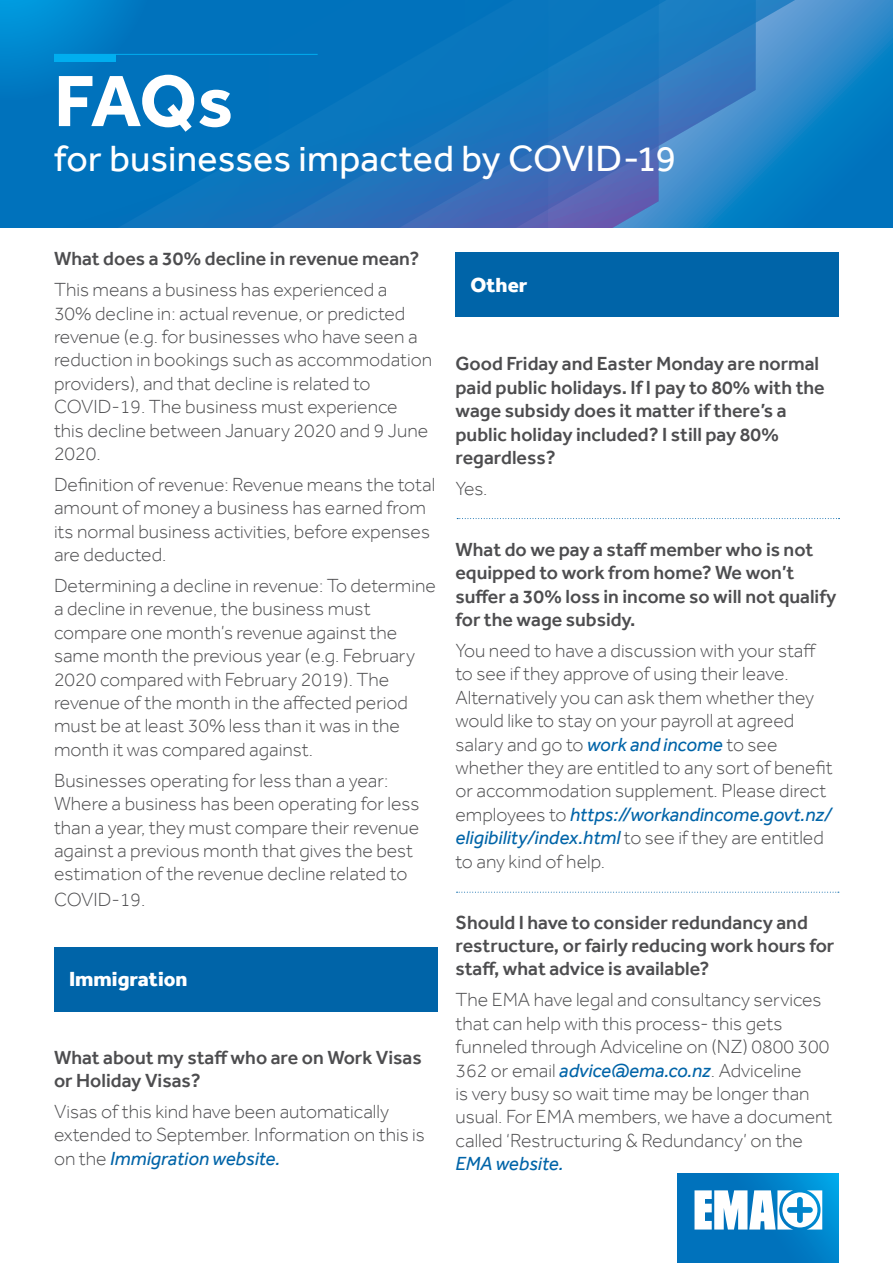
<style>
.page{position:relative;width:893px;height:1263px;background:#fff}
.page>*{position:absolute;margin:0;border:0;box-sizing:border-box;transform-origin:0 0}
.t1{font:700 75px "Effra";color:#fff}
.t2{font:37.5px "Effra";letter-spacing:.005em;color:#fff}
.t3{font:800 21px "Effra";color:#fff}
.t4{font:300 19.5px/23.4px "Effra";color:#4d4d4f}
.t5{font:500 19.5px/23.4px "Effra";color:#4d4d4f}
.t6{font:italic 19.5px "Effra";color:#0064a8}
.s1{font-weight:400;font-style:italic;color:#0064a8}
</style>
<div class="page">
<svg style="left:0;top:0;width:893px;height:228px;background:#1b77be"></svg>
<svg style="left:0;top:0;width:219px;height:169px;background:#0077c0"></svg>
<hr style="left:54px;top:54px;width:264px;height:1px;background:#00aeef">
<div style="left:54px;top:54px;width:62px;height:7px;background:#00aeef"></div>
<svg style="left:678px;top:1174px;width:161px;height:89px;background:#017cc4"></svg>
<svg style="left:694px;top:1190px;width:128px;height:39px"></svg>
<div style="left:54px;top:947px;width:383px;height:64px;background:#0064a8"></div>
<div style="left:455px;top:252px;width:383px;height:65px;background:#0064a8"></div>
<svg style="left:457px;top:518px;width:382px;height:1px"></svg>
<svg style="left:457px;top:892px;width:382px;height:1px"></svg>
<h1 class="t1" style="left:54px;top:56px;width:181px">FAQs</h1>
<h2 class="t2" style="left:54px;top:136px;width:624px">for businesses impacted by COVID-19</h2>
<p class="t5" style="left:54px;top:247px;width:367px">What does a 30% decline in revenue mean?</p>
<p class="t4" style="left:54px;top:278px;width:380px">This means a business has experienced a<br>30% decline in: actual revenue, or predicted revenue (e.g. for businesses who have seen a reduction in bookings such as accommodation providers), and that decline is related to COVID-19. The business must experience this decline between January 2020 and 9 June 2020.</p>
<p class="t4" style="left:54px;top:472px;width:383px">Definition of revenue: Revenue means the total amount of money a business has earned from its normal business activities, before expenses are deducted.</p>
<p class="t4" style="left:54px;top:574px;width:383px">Determining a decline in revenue: To determine a decline in revenue, the business must compare one month’s revenue against the same month the previous year (e.g. February 2020 compared with February 2019). The revenue of the month in the affected period must be at least 30% less than it was in the month it was compared against.</p>
<p class="t4" style="left:54px;top:768px;width:367px">Businesses operating for less than a year:<br>Where a business has been operating for less than a year, they must compare their revenue against a previous month that gives the best estimation of the revenue decline related to</p>
<p class="t4" style="left:54px;top:887px;width:93px">COVID-19.</p>
<p class="t3" style="left:69px;top:967px;width:120px">Immigration</p>
<p class="t5" style="left:54px;top:1045px;width:369px">What about my staff who are on Work Visas or Holiday Visas?</p>
<p class="t4" style="left:54px;top:1099px;width:372px">Visas of this kind have been automatically extended to September. Information on this is on the <span class="s1">Immigration website.</span></p>
<p class="t3" style="left:470px;top:272px;width:58px">Other</p>
<p class="t5" style="left:455px;top:352px;width:371px">Good Friday and Easter Monday are normal paid public holidays. If I pay to 80% with the wage subsidy does it matter if there’s a public holiday included? I still pay 80% regardless?</p>
<p class="t4" style="left:455px;top:477px;width:33px">Yes.</p>
<p class="t5" style="left:455px;top:537px;width:382px">What do we pay a staff member who is not equipped to work from home? We won’t suffer a 30% loss in income so will not qualify for the wage subsidy.</p>
<p class="t4" style="left:455px;top:639px;width:379px">You need to have a discussion with your staff to see if they approve of using their leave.<br>Alternatively you can ask them whether they would like to stay on your payroll at agreed salary and go to <span class="s1">work and income</span> to see whether they are entitled to any sort of benefit or accommodation supplement. Please direct employees to <span class="s1">https://workandincome.govt.nz/ eligibility/index.html</span> to see if they are entitled to any kind of help.</p>
<p class="t5" style="left:455px;top:910px;width:380px">Should I have to consider redundancy and restructure, or fairly reducing work hours for staff, what advice is available?</p>
<p class="t4" style="left:455px;top:988px;width:379px">The EMA have legal and consultancy services that can help with this process- this gets funneled through Adviceline on (NZ) 0800 300<br>362 or email <span class="s1">advice@ema.co.nz</span>. Adviceline<br>is very busy so wait time may be longer than usual. For EMA members, we have a document called ‘Restructuring &amp; Redundancy’ on the</p>
<p class="t6" style="left:455px;top:1152px;width:110px">EMA website.</p>
</div>
